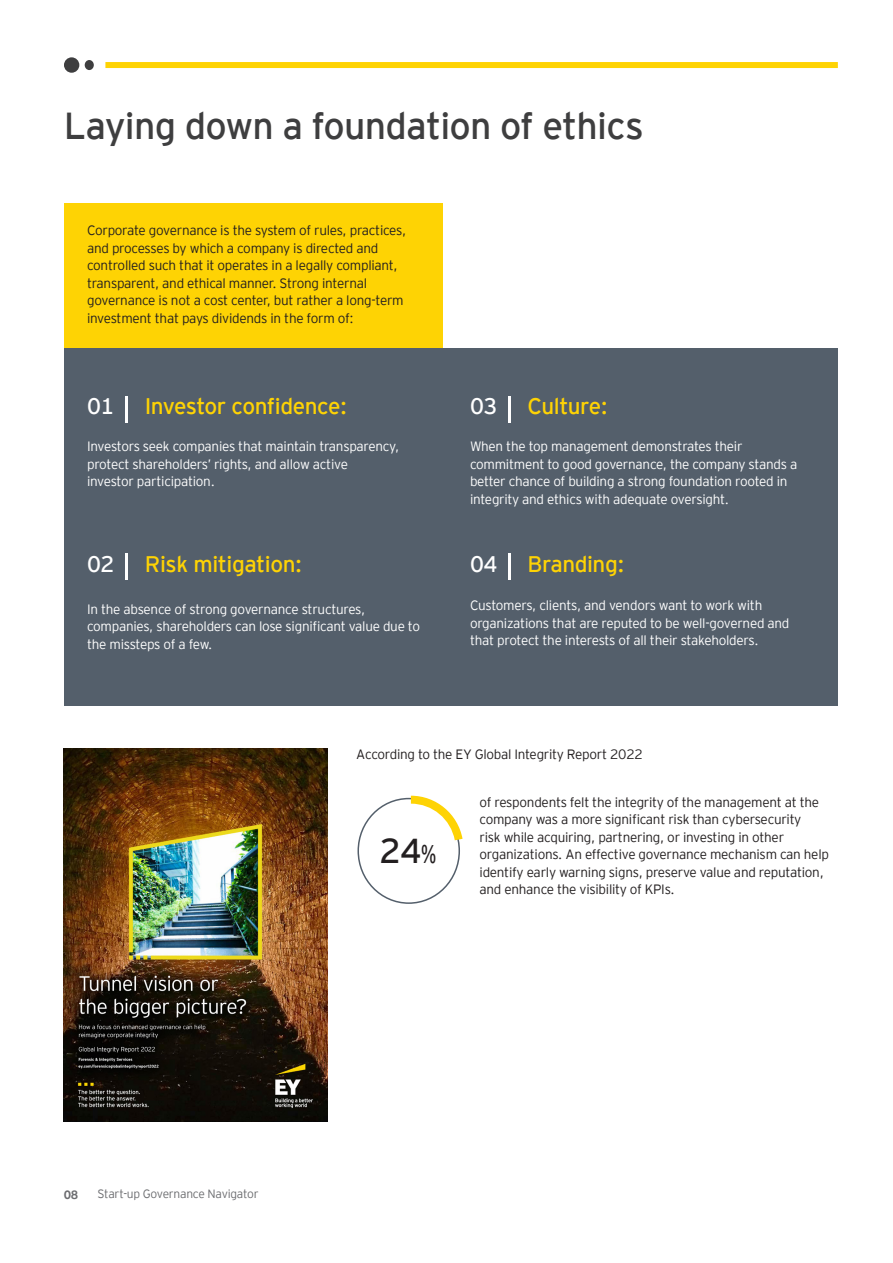
<style>
.page{position:relative;width:893px;height:1263px;background:#fff}
.page>*{position:absolute;margin:0;border:0;box-sizing:border-box;transform-origin:0 0}
.Body_Text{font:37.5px "EY Interstate";letter-spacing:-.02em;color:#3e3e3f}
.Body_Text-2{font:34.5px "EY Interstate";color:#231f20}
.Body_Text-3{font:22.5px "EY Interstate";letter-spacing:-.02em;color:#fed304}
.Body_Text-4{font:22.5px "EY Interstate";letter-spacing:-.02em;color:#fff}
.Body_Text-5{font:300 13.5px/17.5px "EY Interstate";letter-spacing:-.02em;color:#231f20}
.Body_Text-6{font:300 13.5px/17.5px "EY Interstate";letter-spacing:-.02em;color:#fff}
.Body_Text-7{font:300 12px "EY Interstate";letter-spacing:-.02em;color:#6c6d70}
.Body_Text-8{font:700 12px "EY Interstate";color:#6c6d70}
.s1{font-weight:300;font-size:25.5px}
</style>
<div class="page">
<div style="left:64px;top:203px;width:378px;height:145px;background:#fed304"></div>
<div style="left:357px;top:798px;width:103px;height:106px;border:2px solid #545f6b;border-radius:50%"></div>
<svg style="left:411px;top:796px;width:52px;height:44px"></svg>
<div style="left:105px;top:62px;width:733px;height:6px;background:#fed304"></div>
<div style="left:64px;top:57px;width:15px;height:16px;background:#3e3e3f;border-radius:50%"></div>
<div style="left:85px;top:60px;width:9px;height:10px;background:#3e3e3f;border-radius:50%"></div>
<img style="left:64px;top:748px;width:264px;height:373px">
<div style="left:64px;top:348px;width:774px;height:357px;background:#545f6b"></div>
<hr style="left:125px;top:396px;width:3px;height:27px;background:#fff">
<hr style="left:508px;top:396px;width:3px;height:27px;background:#fff">
<hr style="left:508px;top:554px;width:3px;height:26px;background:#fff">
<hr style="left:125px;top:554px;width:3px;height:26px;background:#fff">
<p class="Body_Text" style="left:64px;top:99px;width:581px">Laying down a foundation of ethics</p>
<p class="Body_Text-5" style="left:87px;top:221px;width:321px">Corporate governance is the system of rules, practices, and processes by which a company is directed and controlled such that it operates in a legally compliant, transparent, and ethical manner. Strong internal governance is not a cost center, but rather a long-term investment that pays dividends in the form of:</p>
<p class="Body_Text-4" style="left:87px;top:390px;width:29px">01</p>
<p class="Body_Text-3" style="left:145px;top:390px;width:204px">Investor confidence:</p>
<p class="Body_Text-6" style="left:87px;top:437px;width:314px">Investors seek companies that maintain transparency, protect shareholders’ rights, and allow active<br>investor participation.</p>
<p class="Body_Text-4" style="left:87px;top:548px;width:29px">02</p>
<p class="Body_Text-3" style="left:145px;top:548px;width:159px">Risk mitigation:</p>
<p class="Body_Text-6" style="left:87px;top:599px;width:334px">In the absence of strong governance structures, companies, shareholders can lose significant value due to the missteps of a few.</p>
<p class="Body_Text-4" style="left:470px;top:390px;width:29px">03</p>
<p class="Body_Text-3" style="left:527px;top:390px;width:82px">Culture:</p>
<p class="Body_Text-6" style="left:470px;top:437px;width:329px">When the top management demonstrates their commitment to good governance, the company stands a better chance of building a strong foundation rooted in integrity and ethics with adequate oversight.</p>
<p class="Body_Text-4" style="left:470px;top:548px;width:29px">04</p>
<p class="Body_Text-3" style="left:527px;top:548px;width:98px">Branding:</p>
<p class="Body_Text-6" style="left:470px;top:596px;width:321px">Customers, clients, and vendors want to work with organizations that are reputed to be well-governed and that protect the interests of all their stakeholders.</p>
<p class="Body_Text-5" style="left:356px;top:745px;width:288px">According to the EY Global Integrity Report 2022</p>
<p class="Body_Text-5" style="left:480px;top:792px;width:351px">of respondents felt the integrity of the management at the company was a more significant risk than cybersecurity<br>risk while acquiring, partnering, or investing in other organizations. An effective governance mechanism can help identify early warning signs, preserve value and reputation, and enhance the visibility of KPIs.</p>
<p class="Body_Text-2" style="left:379px;top:826px;width:59px">24<span class="s1">%</span></p>
<p class="Body_Text-8" style="left:64px;top:1185px;width:16px">08</p>
<p class="Body_Text-7" style="left:98px;top:1185px;width:162px">Start-up Governance Navigator</p>
</div>
